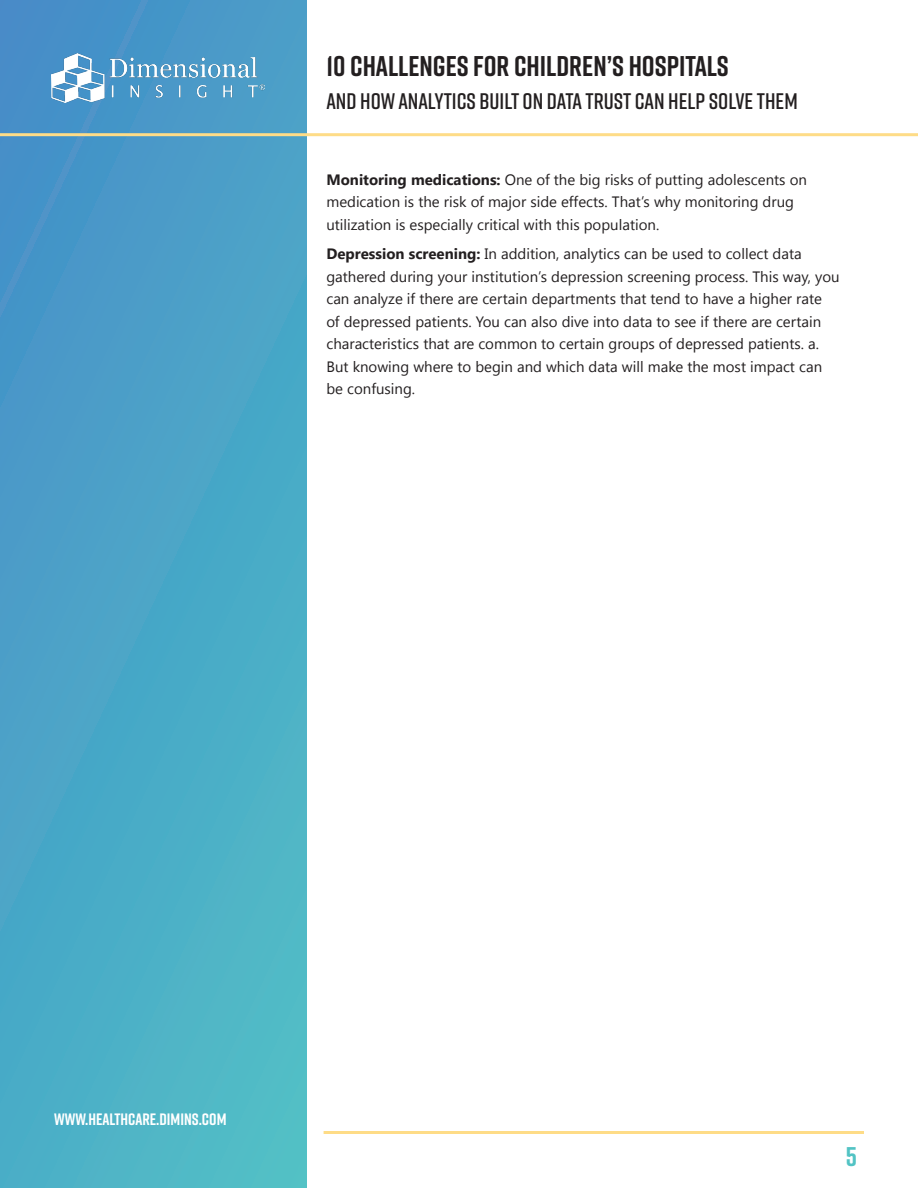
<style>
.page{position:relative;width:918px;height:1188px;background:#fff}
.page>*{position:absolute;margin:0;border:0;box-sizing:border-box;transform-origin:0 0}
.t1{font:700 28.5px "Rift";color:#231f20}
.t2{font:700 27px "Rift";color:#52c3c4}
.t3{font:600 22.5px "Rift";color:#231f20}
.t4{font:700 16.5px "Rift";color:#fff}
.Body_1{font:15px/22.5px "Segoe UI";color:#231f20}
.s1{font-weight:700}
.s2{font-size:13.5px;color:#fff}
</style>
<div class="page">
<div style="left:0;top:0;width:306px;height:1188px;background:linear-gradient(to bottom,#4894c8,#4db8c6)"></div>
<hr style="left:0;top:133px;width:918px;height:3px;background:#fedc87">
<hr style="left:324px;top:1131px;width:540px;height:3px;background:#fedc87">
<img style="left:52px;top:54px;width:213px;height:49px">
<h1 class="t1" style="left:326px;top:45px;width:404px">10 CHALLENGES FOR CHILDREN’S HOSPITALS</h1>
<h3 class="t3" style="left:326px;top:85px;width:473px">AND HOW ANALYTICS BUILT ON DATA TRUST CAN HELP SOLVE THEM</h3>
<p class="Body_1" style="left:326px;top:168px;width:482px"><span class="s1">Monitoring medications:</span> One of the big risks of putting adolescents on medication is the risk of major side effects. That’s why monitoring drug utilization is especially critical with this population.</p>
<p class="Body_1" style="left:326px;top:242px;width:515px"><span class="s1">Depression screening:</span> In addition, analytics can be used to collect data gathered during your institution’s depression screening process. This way, you can analyze if there are certain departments that tend to have a higher rate<br>of depressed patients. You can also dive into data to see if there are certain characteristics that are common to certain groups of depressed patients. a.<br>But knowing where to begin and which data will make the most impact can be confusing.</p>
<p class="t4" style="left:54px;top:1108px;width:174px">WWW.HEALTHCARE.DIMINS.COM</p>
<h2 class="t2" style="left:846px;top:1137px;width:27px">5 <span class="s2">|</span></h2>
</div>
